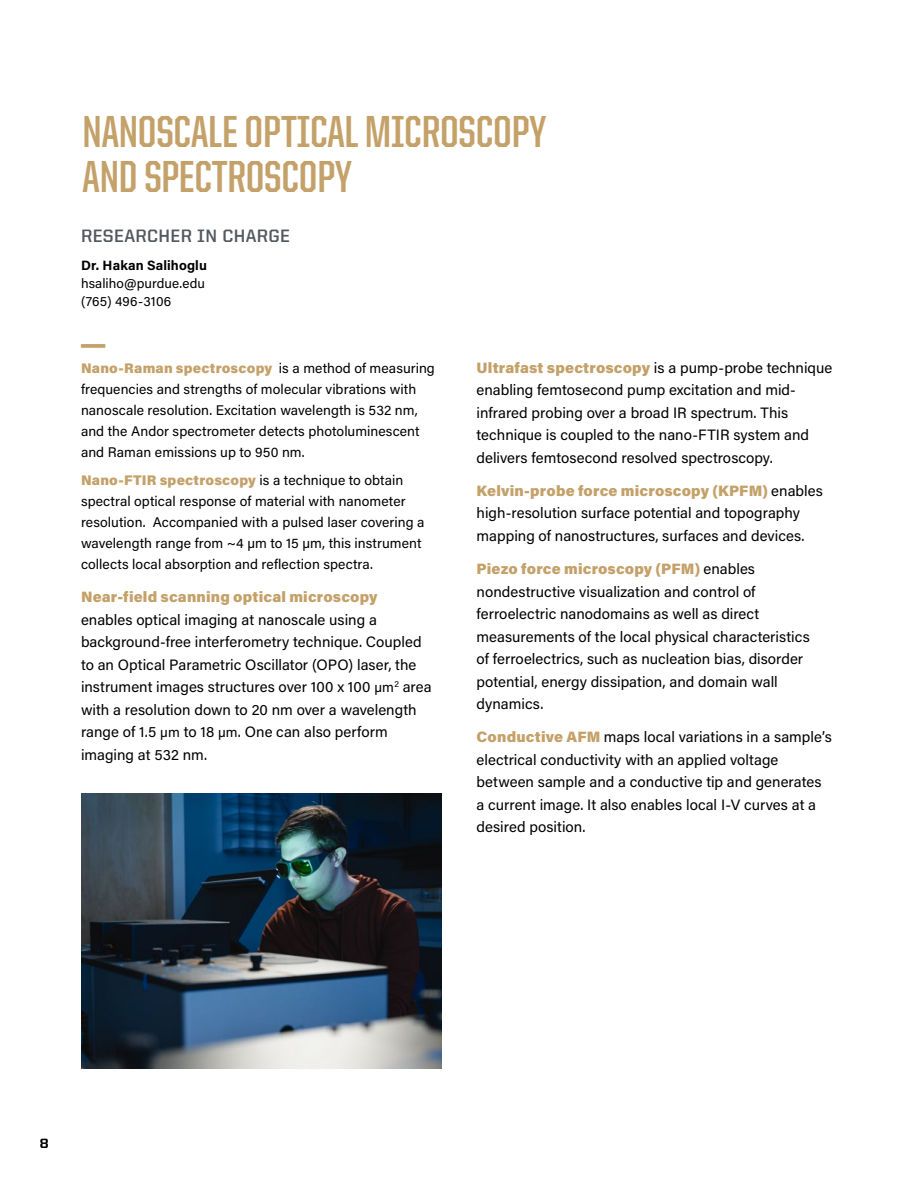
<style>
.page{position:relative;width:918px;height:1188px;background:#fff}
.page>*{position:absolute;margin:0;border:0;box-sizing:border-box;transform-origin:0 0}
.Proof_point_2_-_United_Sans_28{font:700 45px/45px "United Sans Cond";letter-spacing:-.005em;color:#c4a169}
.Body_text_Acumin_Pro_10{font:900 45px "Acumin Pro";color:#c4a169}
.Body_text_Acumin_Pro_10-2{font:700 18px "United Sans Reg";letter-spacing:.02em;color:#53595f}
.Body_text_Acumin_Pro_10-3{font:15px/22.5px "Acumin Pro";color:#000}
.Body_text_Acumin_Pro_10-4{font:13.95px/21px "Acumin Pro";letter-spacing:.005em;color:#000}
.Body_text_Acumin_Pro_10-5{font:13.5px/18px "Acumin Pro";letter-spacing:.005em;color:#000}
.t1{font:800 13.5px "United Sans Reg";color:#000}
.s1{font-weight:700}
.s2{font-weight:900;color:#c4a169}
.s3{font-size:13.95px}
</style>
<div class="page">
<img style="left:81px;top:794px;width:360px;height:274px">
<p class="Proof_point_2_-_United_Sans_28" style="left:83px;top:109px;width:465px">NANOSCALE OPTICAL MICROSCOPY<br>AND SPECTROSCOPY</p>
<p class="Body_text_Acumin_Pro_10-2" style="left:81px;top:226px;width:211px">RESEARCHER IN CHARGE</p>
<p class="Body_text_Acumin_Pro_10-5" style="left:81px;top:256px;width:127px"><span class="s1">Dr. Hakan Salihoglu </span>hsaliho@purdue.edu (765) 496-3106</p>
<p class="Body_text_Acumin_Pro_10" style="left:81px;top:293px;width:26px">_</p>
<p class="Body_text_Acumin_Pro_10-4" style="left:81px;top:357px;width:355px"><span class="s2">Nano-Raman spectroscopy</span> is a method of measuring frequencies and strengths of molecular vibrations with nanoscale resolution. Excitation wavelength is 532 nm, and the Andor spectrometer detects photoluminescent and Raman emissions up to 950 nm.</p>
<p class="Body_text_Acumin_Pro_10-4" style="left:81px;top:469px;width:345px"><span class="s2">Nano-FTIR spectroscopy</span> is a technique to obtain spectral optical response of material with nanometer resolution. Accompanied with a pulsed laser covering a wavelength range from ~4 µm to 15 µm, this instrument collects local absorption and reflection spectra.</p>
<p class="Body_text_Acumin_Pro_10-3" style="left:81px;top:585px;width:352px"><span class="s2">Near-field scanning optical microscopy </span>enables optical imaging at nanoscale using a background-free interferometry technique. Coupled to an Optical Parametric Oscillator (OPO) laser, the instrument images structures over 100 x 100 <span class="s3">µm</span><sup>2</sup> area with a resolution down to 20 nm over a wavelength range of 1.5 <span class="s3">µm</span> to 18 <span class="s3">µm</span>. One can also perform imaging at 532 nm.</p>
<p class="Body_text_Acumin_Pro_10-3" style="left:477px;top:355px;width:357px"><span class="s2">Ultrafast spectroscopy</span> is a pump-probe technique enabling femtosecond pump excitation and mid&shy;infrared probing over a broad IR spectrum. This technique is coupled to the nano-FTIR system and delivers femtosecond resolved spectroscopy.</p>
<p class="Body_text_Acumin_Pro_10-3" style="left:477px;top:479px;width:348px"><span class="s2">Kelvin-probe force microscopy (KPFM)</span> enables high-resolution surface potential and topography mapping of nanostructures, surfaces and devices.</p>
<p class="Body_text_Acumin_Pro_10-3" style="left:477px;top:557px;width:335px"><span class="s2">Piezo force microscopy (PFM)</span> enables nondestructive visualization and control of ferroelectric nanodomains as well as direct measurements of the local physical characteristics of ferroelectrics, such as nucleation bias, disorder potential, energy dissipation, and domain wall dynamics.</p>
<p class="Body_text_Acumin_Pro_10-3" style="left:477px;top:725px;width:357px"><span class="s2">Conductive AFM</span> maps local variations in a sample’s electrical conductivity with an applied voltage between sample and a conductive tip and generates a current image. It also enables local I-V curves at a desired position.</p>
<p class="t1" style="left:40px;top:1136px;width:10px">8</p>
</div>
